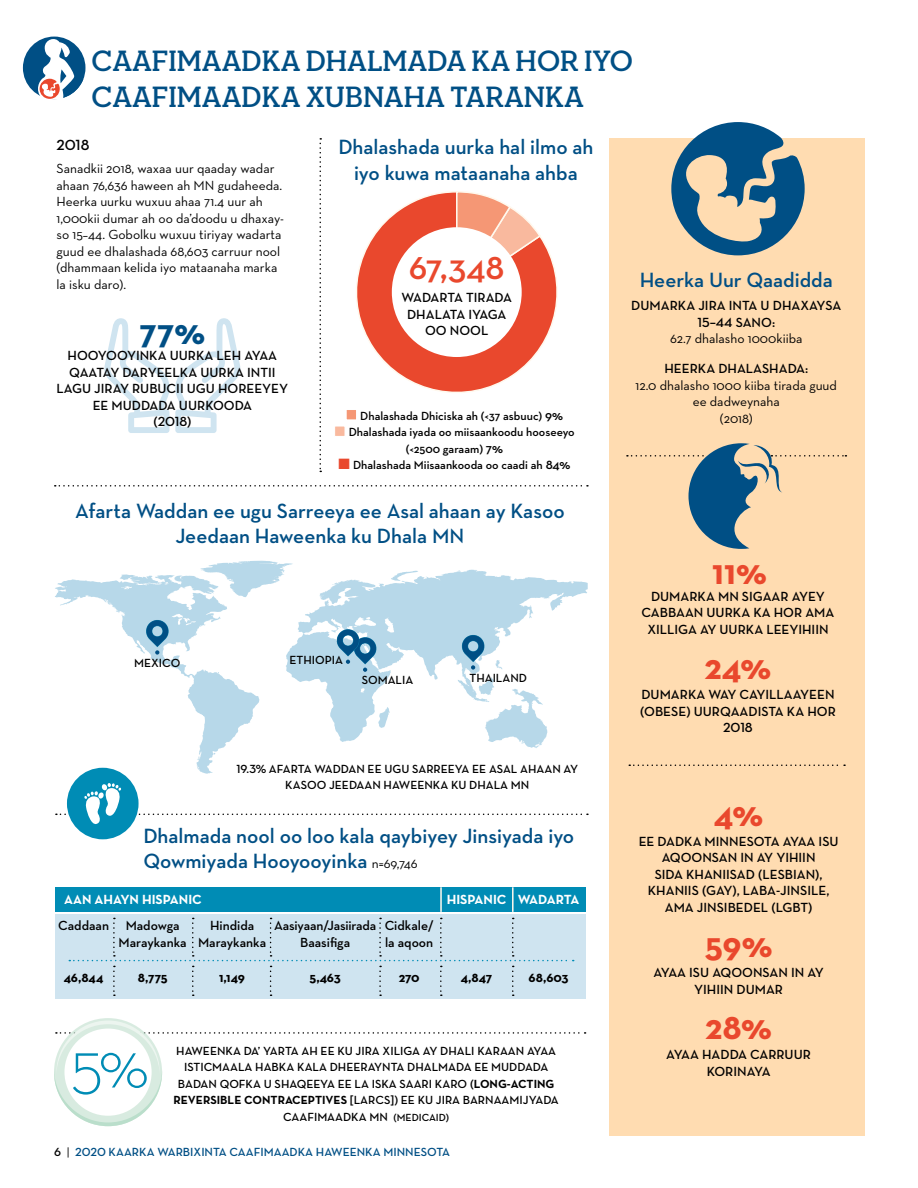
<style>
.page{position:relative;width:918px;height:1188px;background:#fff}
.page>*{position:absolute;margin:0;border:0;box-sizing:border-box;transform-origin:0 0}
.t1{font:300 69px "Neutraface Text";color:#008cb5}
.t2{font:700 36px "Neutraface Text";color:#e9482d}
.t3{font:600 36px "Neutraface Text";color:#e9482d}
.t4{font:700 36px "Neutraface Text";color:#004f85}
.t5{font:700 30px/36px "Neutraface Slab Display";letter-spacing:.02em;color:#004f85}
.t6{font:600 21px/25.2px "Neutraface Text";color:#004f85;text-align:center}
.t7{font:600 15px "Neutraface Text";color:#000}
.t8{font:600 13.5px/16.5px "Neutraface Text";color:#000;text-align:center}
.t9{font:13.5px/16.5px "Neutraface Text";color:#000}
.t10{font:700 13.5px "Neutraface Text";color:#000}
.t11{font:700 13.5px "Neutraface Text";color:#fff}
.t12{font:600 12px/16.5px "Neutraface Text";color:#000;text-align:center}
.t13{font:600 12px "Neutraface Text";color:#004f85}
.s1{color:#f59775}
.s2{font-size:13.5px}
.s3{color:#f9b99e}
.s4{color:#e9482d}
.s5{font-weight:400;font-size:13.5px;color:#000}
.s6{font-weight:700}
.s7{font-size:10.5px}
.s8{color:#000}
.s9{font-weight:400;color:#000}
</style>
<div class="page">
<div style="left:609px;top:138px;width:256px;height:997px;background:#ffdcb1"></div>
<div style="left:55px;top:914px;width:530px;height:85px;background:#cfe4f0"></div>
<div style="left:23px;top:37px;width:62px;height:62px;background:#004f85;border-radius:50%"></div>
<svg style="left:34px;top:36px;width:49px;height:64px"></svg>
<svg style="left:356px;top:191px;width:202px;height:202px"></svg>
<svg style="left:455px;top:191px;width:87px;height:103px"></svg>
<div style="left:392px;top:227px;width:130px;height:130px;background:#fff;border-radius:50%"></div>
<svg style="left:104px;top:318px;width:65px;height:115px"></svg>
<svg style="left:175px;top:318px;width:66px;height:115px"></svg>
<svg style="left:320px;top:138px;width:1px;height:334px"></svg>
<svg style="left:55px;top:485px;width:533px;height:2px"></svg>
<div style="left:55px;top:887px;width:530px;height:25px;background:#008cb5"></div>
<div style="left:67px;top:768px;width:72px;height:71px;background:#008cb5;border-radius:50%"></div>
<svg style="left:56px;top:783px;width:532px;height:42px"></svg>
<svg style="left:671px;top:122px;width:134px;height:133px"></svg>
<svg style="left:293px;top:570px;width:295px;height:172px"></svg>
<svg style="left:391px;top:570px;width:27px;height:11px"></svg>
<svg style="left:479px;top:677px;width:68px;height:71px"></svg>
<svg style="left:495px;top:660px;width:7px;height:10px"></svg>
<svg style="left:378px;top:707px;width:12px;height:21px"></svg>
<svg style="left:55px;top:561px;width:238px;height:213px"></svg>
<svg style="left:461px;top:634px;width:25px;height:36px"></svg>
<svg style="left:336px;top:628px;width:42px;height:44px;background:#79aac7"></svg>
<svg style="left:69px;top:918px;width:505px;height:78px"></svg>
<hr style="left:440px;top:887px;width:2px;height:25px;background:#fff9ee">
<hr style="left:512px;top:887px;width:2px;height:25px;background:#fff9ee">
<svg style="left:54px;top:1018px;width:532px;height:108px"></svg>
<svg style="left:627px;top:443px;width:219px;height:106px"></svg>
<svg style="left:629px;top:765px;width:216px;height:1px"></svg>
<h2 class="t5" style="left:92px;top:43px;width:543px">CAAFIMAADKA DHALMADA KA HOR IYO<br>CAAFIMAADKA XUBNAHA TARANKA</h2>
<p class="t7" style="left:57px;top:135px;width:34px">2018</p>
<p class="t9" style="left:57px;top:160px;width:229px">Sanadkii 2018, waxaa uur qaaday wadar ahaan 76,636 haween ah MN gudaheeda.<br>Heerka uurku wuxuu ahaa 71.4 uur ah 1,000kii dumar ah oo da’doodu u dhaxay&shy;so 15–44. Gobolku wuxuu tiriyay wadarta guud ee dhalashada 68,603 carruur nool (dhammaan kelida iyo mataanaha marka la isku daro).</p>
<p class="t4" style="left:140px;top:308px;width:67px">77%</p>
<p class="t8" style="left:57px;top:347px;width:233px">HOOYOOYINKA UURKA LEH AYAA<br>QAATAY DARYEELKA UURKA INTII<br>LAGU JIRAY RUBUCII UGU HOREEYEY<br>EE MUDDADA UURKOODA</p>
<p class="t8" style="left:153px;top:413px;width:39px">(2018)</p>
<p class="t6" style="left:338px;top:135px;width:257px">Dhalashada uurka hal ilmo ah iyo kuwa mataanaha ahba</p>
<p class="t3" style="left:409px;top:245px;width:97px">67,348</p>
<p class="t8" style="left:402px;top:290px;width:112px">WADARTA TIRADA<br>DHALATA IYAGA<br>OO NOOL</p>
<p class="t12" style="left:346px;top:407px;width:219px"><span class="s1">■</span> Dhalashada Dhiciska ah (&lt;37 asbuuc) <span class="s2">9%</span></p>
<p class="t12" style="left:334px;top:424px;width:242px"><span class="s3">■</span> Dhalashada iyada oo miisaankoodu hooseeyo (&lt;2500 garaam) <span class="s2">7%</span></p>
<p class="t12" style="left:338px;top:457px;width:233px"><span class="s4">■</span> Dhalashada Miisaankooda oo caadi ah <span class="s2">84%</span></p>
<p class="t6" style="left:75px;top:498px;width:491px">Afarta Waddan ee ugu Sarreeya ee Asal ahaan ay Kasoo<br>Jeedaan Haweenka ku Dhala MN</p>
<p class="t12" style="left:134px;top:654px;width:48px">MEXICO</p>
<p class="t12" style="left:289px;top:651px;width:55px">ETHIOPIA</p>
<p class="t12" style="left:362px;top:671px;width:53px">SOMALIA</p>
<p class="t12" style="left:469px;top:670px;width:59px">THAILAND</p>
<p class="t12" style="left:236px;top:760px;width:343px">19.3% AFARTA WADDAN EE UGU SARREEYA EE ASAL AHAAN AY<br>KASOO JEEDAAN HAWEENKA KU DHALA MN</p>
<p class="t6" style="left:143px;top:823px;width:432px;text-align:left">Dhalmada nool oo loo kala qaybiyey Jinsiyada iyo<br>Qowmiyada Hooyooyinka <span class="s5">n=69,746</span></p>
<p class="t11" style="left:64px;top:891px;width:139px">AAN AHAYN HISPANIC</p>
<p class="t11" style="left:447px;top:891px;width:134px">HISPANIC WADARTA</p>
<p class="t8" style="left:58px;top:917px;width:123px">Caddaan Madowga</p>
<p class="t8" style="left:210px;top:917px;width:46px">Hindida</p>
<p class="t8" style="left:274px;top:917px;width:161px">Aasiyaan/Jasiirada Cidkale/</p>
<p class="t8" style="left:119px;top:934px;width:149px">Maraykanka Maraykanka</p>
<p class="t8" style="left:300px;top:934px;width:52px">Baasifiga</p>
<p class="t8" style="left:385px;top:934px;width:50px">la aqoon</p>
<p class="t10" style="left:64px;top:969px;width:41px">46,844</p>
<p class="t10" style="left:138px;top:969px;width:31px">8,775</p>
<p class="t10" style="left:219px;top:969px;width:28px">1,149</p>
<p class="t10" style="left:309px;top:969px;width:33px">5,463</p>
<p class="t10" style="left:399px;top:969px;width:22px">270</p>
<p class="t10" style="left:461px;top:969px;width:33px">4,847</p>
<p class="t10" style="left:529px;top:969px;width:42px">68,603</p>
<p class="t1" style="left:70px;top:1021px;width:80px">5%</p>
<p class="t12" style="left:174px;top:1042px;width:387px">HAWEENKA DA’ YARTA AH EE KU JIRA XILIGA AY DHALI KARAAN AYAA ISTICMAALA HABKA KALA DHEERAYNTA DHALMADA EE MUDDADA BADAN QOFKA U SHAQEEYA EE LA ISKA SAARI KARO (<span class="s6">LONG-ACTING REVERSIBLE CONTRACEPTIVES</span> [LARCS]) EE KU JIRA BARNAAMIJYADA CAAFIMAADKA MN <span class="s7">(MEDICAID)</span></p>
<p class="t13" style="left:54px;top:1145px;width:398px"><span class="s8">6</span> <span class="s9">|</span> 2020 KAARKA WARBIXINTA CAAFIMAADKA HAWEENKA MINNESOTA</p>
<p class="t6" style="left:640px;top:267px;width:195px">Heerka Uur Qaadidda</p>
<p class="t8" style="left:631px;top:297px;width:212px">DUMARKA JIRA INTA U DHAXAYSA<br>15–44 SANO:</p>
<p class="t9" style="left:670px;top:330px;width:134px">62.7 dhalasho 1000kiiba</p>
<p class="t8" style="left:664px;top:360px;width:145px">HEERKA DHALASHADA:</p>
<p class="t9" style="left:636px;top:377px;width:203px;text-align:center">12.0 dhalasho 1000 kiiba tirada guud ee dadweynaha<br>(2018)</p>
<p class="t2" style="left:712px;top:549px;width:56px">11%</p>
<p class="t8" style="left:642px;top:588px;width:194px">DUMARKA MN SIGAAR AYEY<br>CABBAAN UURKA KA HOR AMA<br>XILLIGA AY UURKA LEEYIHIIN</p>
<p class="t2" style="left:705px;top:644px;width:68px">24%</p>
<p class="t8" style="left:640px;top:686px;width:197px">DUMARKA WAY CAYILLAAYEEN (OBESE) UURQAADISTA KA HOR<br>2018</p>
<p class="t2" style="left:714px;top:790px;width:51px">4%</p>
<p class="t8" style="left:639px;top:833px;width:201px">EE DADKA MINNESOTA AYAA ISU<br>AQOONSAN IN AY YIHIIN</p>
<p class="t8" style="left:648px;top:866px;width:183px">SIDA KHANIISAD (LESBIAN),<br>KHANIIS (GAY), LABA-JINSILE,<br>AMA JINSIBEDEL (LGBT)</p>
<p class="t2" style="left:705px;top:922px;width:69px">59%</p>
<p class="t8" style="left:653px;top:964px;width:172px">AYAA ISU AQOONSAN IN AY<br>YIHIIN DUMAR</p>
<p class="t2" style="left:705px;top:1004px;width:68px">28%</p>
<p class="t8" style="left:666px;top:1046px;width:146px">AYAA HADDA CARRUUR</p>
<p class="t8" style="left:707px;top:1063px;width:65px">KORINAYA</p>
</div>
